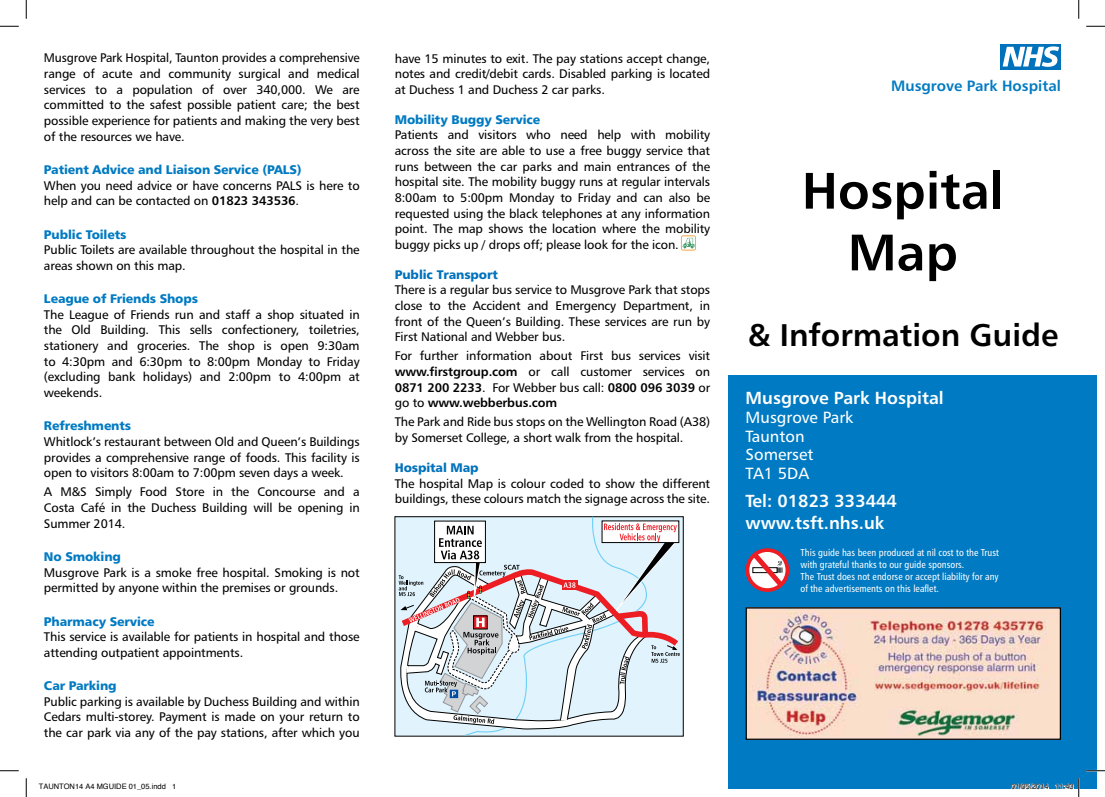
<style>
.page{position:relative;width:1105px;height:797px;background:#fff}
.page>*{position:absolute;margin:0;border:0;box-sizing:border-box;transform-origin:0 0}
.t1{font:51.38px/61.8px "Humanist 777 BT Bold B";color:#000;text-align:center}
.t2{font:31.38px "Humanist 777 BT Bold B";color:#000}
.t3{font:17.5px/21.2px "Humanist 777 BT Bold B";color:#fff}
.t4{font:16.25px/18.8px "Humanist 777 BT Roman B";color:#fff}
.t5{font:15px "Humanist 777 BT Bold B";color:#007ac2}
.t6{font:12.5px/15.6px "Humanist 777 BT Roman B";letter-spacing:-.01em;color:#000;text-align:justify}
.t7{font:12.5px "Humanist 777 BT Black B";letter-spacing:-.01em;color:#007ac2}
.t8{font:12.5px/15.6px "Humanist 777 BT Bold B";letter-spacing:-.01em;color:#000}
.t9{font:12.5px "Humanist 777 BT Black B";letter-spacing:-.01em;color:#0072bc}
.t10{font:10px/12px "Humanist 777 BT Roman Condensed B";color:#fff}
.t11{font:7.5px "Helvetica";color:#000}
.s1{font-family:"Humanist 777 BT Bold B"}
.s2{font-family:"Humanist 777 BT Roman B"}
</style>
<div class="page">
<div style="left:728px;top:375px;width:368px;height:413px;background:#007ac2"></div>
<div style="left:1000px;top:44px;width:61px;height:25px;background:#0072bc"></div>
<svg style="left:1003px;top:46px;width:56px;height:21px"></svg>
<img style="left:748px;top:609px;width:311px;height:129px">
<div style="left:746px;top:607px;width:315px;height:133px;border:1px solid #000"></div>
<svg style="left:463px;top:516px;width:191px;height:221px;background:#bccdd5"></svg>
<svg style="left:397px;top:723px;width:249px;height:6px"></svg>
<div style="left:435px;top:521px;width:50px;height:41px;background:#fff"></div>
<div style="left:602px;top:521px;width:77px;height:21px;background:#fff"></div>
<svg style="left:395px;top:523px;width:289px;height:200px;background:#d2d7dd"></svg>
<div style="left:745px;top:548px;width:44px;height:44px;border:4px solid #ed1d24;border-radius:50%"></div>
<svg style="left:748px;top:548px;width:40px;height:44px"></svg>
<svg style="left:681px;top:235px;width:15px;height:15px"></svg>
<svg style="left:0;top:25px;width:19px;height:2px"></svg>
<svg style="left:1086px;top:25px;width:19px;height:2px"></svg>
<svg style="left:0;top:770px;width:19px;height:1px"></svg>
<svg style="left:1086px;top:770px;width:19px;height:1px"></svg>
<svg style="left:25px;top:0;width:2px;height:19px"></svg>
<svg style="left:25px;top:778px;width:2px;height:19px"></svg>
<svg style="left:1078px;top:0;width:1px;height:19px"></svg>
<svg style="left:1011px;top:783px;width:38px;height:6px"></svg>
<svg style="left:1055px;top:778px;width:24px;height:19px"></svg>
<p class="t6" style="left:44px;top:50px;width:317px">Musgrove Park Hospital, Taunton provides a comprehensive range of acute and community surgical and medical services to a population of over 340,000. We are committed to the safest possible patient care; the best possible experience for patients and making the very best of the resources we have.</p>
<p class="t7" style="left:44px;top:161px;width:259px">Patient Advice and Liaison Service (PALS)</p>
<p class="t6" style="left:44px;top:177px;width:317px">When you need advice or have concerns PALS is here to help and can be contacted on <span class="s1">01823 343536</span>.</p>
<p class="t7" style="left:44px;top:226px;width:84px">Public Toilets</p>
<p class="t6" style="left:44px;top:242px;width:317px">Public Toilets are available throughout the hospital in the areas shown on this map.</p>
<p class="t7" style="left:44px;top:291px;width:156px">League of Friends Shops</p>
<p class="t6" style="left:44px;top:306px;width:317px">The League of Friends run and staff a shop situated in the Old Building. This sells confectionery, toiletries, stationery and groceries. The shop is open 9:30am to 4:30pm and 6:30pm to 8:00pm Monday to Friday (excluding bank holidays) and 2:00pm to 4:00pm at weekends.</p>
<p class="t7" style="left:44px;top:418px;width:89px">Refreshments</p>
<p class="t6" style="left:44px;top:433px;width:317px">Whitlock’s restaurant between Old and Queen’s Buildings provides a comprehensive range of foods. This facility is open to visitors 8:00am to 7:00pm seven days a week.</p>
<p class="t6" style="left:44px;top:484px;width:317px">A M&amp;S Simply Food Store in the Concourse and a Costa Café in the Duchess Building will be opening in Summer 2014.</p>
<p class="t7" style="left:44px;top:548px;width:79px">No Smoking</p>
<p class="t6" style="left:44px;top:564px;width:317px">Musgrove Park is a smoke free hospital. Smoking is not permitted by anyone within the premises or grounds.</p>
<p class="t7" style="left:44px;top:613px;width:112px">Pharmacy Service</p>
<p class="t6" style="left:44px;top:629px;width:317px">This service is available for patients in hospital and those attending outpatient appointments.</p>
<p class="t7" style="left:44px;top:677px;width:74px">Car Parking</p>
<p class="t6" style="left:44px;top:693px;width:317px">Public parking is available by Duchess Building and within Cedars multi-storey. Payment is made on your return to the car park via any of the pay stations, after which you</p>
<p class="t6" style="left:395px;top:50px;width:317px">have 15 minutes to exit. The pay stations accept change, notes and credit/debit cards. Disabled parking is located at Duchess 1 and Duchess 2 car parks.</p>
<p class="t7" style="left:395px;top:111px;width:147px">Mobility Buggy Service</p>
<p class="t6" style="left:395px;top:127px;width:317px">Patients and visitors who need help with mobility across the site are able to use a free buggy service that runs between the car parks and main entrances of the hospital site. The mobility buggy runs at regular intervals 8:00am to 5:00pm Monday to Friday and can also be requested using the black telephones at any information point. The map shows the location where the mobility buggy picks up / drops off; please look for the icon.</p>
<p class="t9" style="left:395px;top:266px;width:105px">Public Transport</p>
<p class="t6" style="left:395px;top:282px;width:317px">There is a regular bus service to Musgrove Park that stops close to the Accident and Emergency Department, in front of the Queen’s Building. These services are run by First National and Webber bus.</p>
<p class="t6" style="left:395px;top:348px;width:317px">For further information about First bus services visit <span class="s1">www.firstgroup.com</span> or call customer services on</p>
<p class="t8" style="left:395px;top:379px;width:317px">0871 200 2233<span class="s2">. For Webber bus call:</span> 0800 096 3039 <span class="s2">or go to</span> www.webberbus.com</p>
<p class="t6" style="left:395px;top:414px;width:317px">The Park and Ride bus stops on the Wellington Road (A38) by Somerset College, a short walk from the hospital.</p>
<p class="t9" style="left:395px;top:459px;width:85px">Hospital Map</p>
<p class="t6" style="left:395px;top:475px;width:317px">The hospital Map is colour coded to show the different buildings, these colours match the signage across the site.</p>
<p class="t5" style="left:891px;top:76px;width:171px">Musgrove Park Hospital</p>
<h1 class="t1" style="left:802px;top:159px;width:204px">Hospital<br>Map</h1>
<h2 class="t2" style="left:748px;top:315px;width:312px">&amp; Information Guide</h2>
<h3 class="t3" style="left:746px;top:387px;width:200px">Musgrove Park Hospital</h3>
<h3 class="t4" style="left:746px;top:407px;width:109px">Musgrove Park<br>Taunton<br>Somerset<br>TA1 5DA</h3>
<h3 class="t3" style="left:746px;top:490px;width:153px">Tel: 01823 333444 www.tsft.nhs.uk</h3>
<p class="t10" style="left:800px;top:546px;width:200px">This guide has been produced at nil cost to the Trust with grateful thanks to our guide sponsors.<br>The Trust does not endorse or accept liability for any of the advertisements on this leaflet.</p>
<p class="t11" style="left:39px;top:781px;width:139px">TAUNTON14 A4 MGUIDE 01_05.indd 1</p>
<p class="t11" style="left:1011px;top:781px;width:64px">01/05/2014 11:43</p>
</div>
